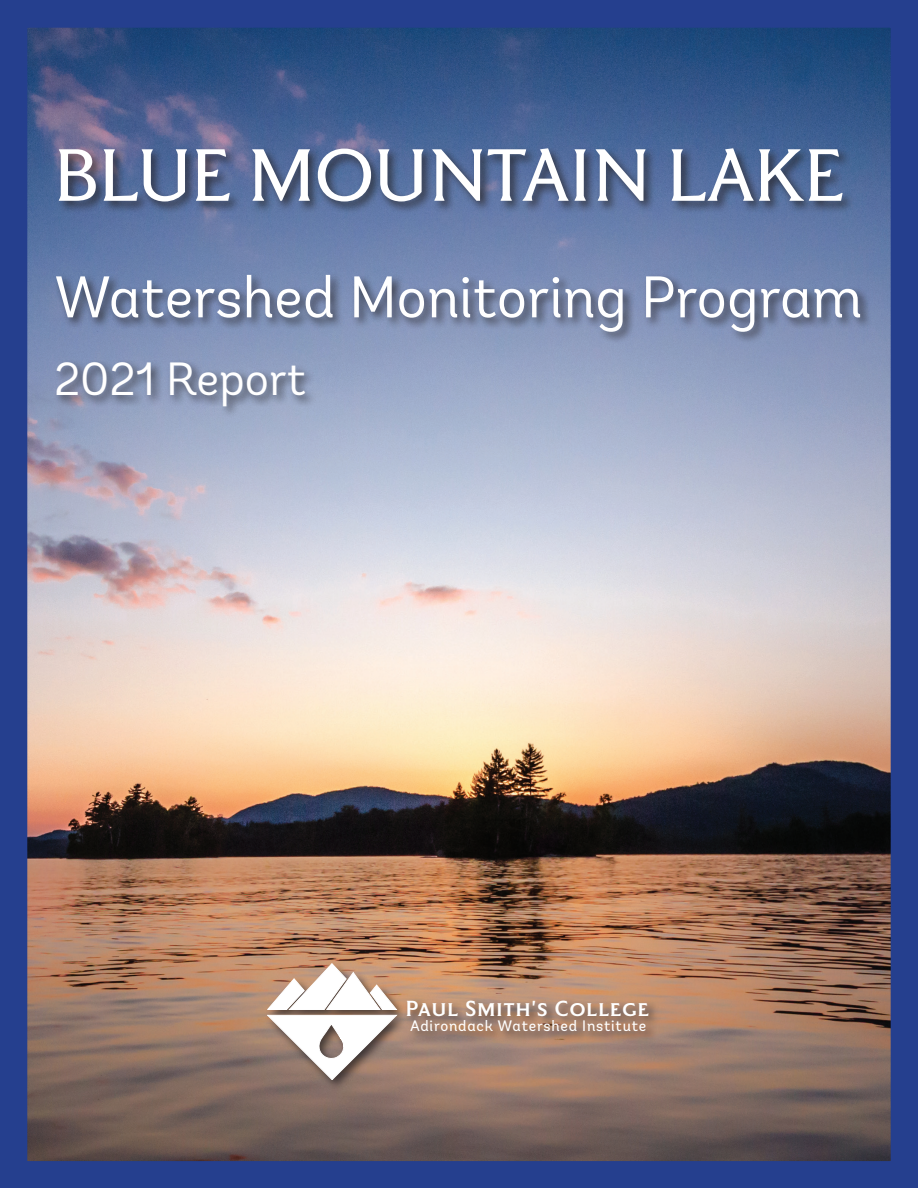
<style>
.page{position:relative;width:918px;height:1188px;background:#fff}
.page>*{position:absolute;margin:0;border:0;box-sizing:border-box;transform-origin:0 0}
.t1{font:85.5px "Grant Avenue";color:#fff}
.t2{font:58.5px "Andes";color:#fff}
.t3{font:46.5px "Andes";color:#fff}
.t4{font:500 25.2px "Grant Avenue";letter-spacing:.05em;color:#fff}
.t5{font:15.15px "Andes W04";letter-spacing:.05em;color:#fff}
</style>
<div class="page">
<img style="left:0;top:0;width:918px;height:1188px">
<h1 class="t1" style="left:54px;top:132px;width:791px">BLUE MOUNTAIN LAKE</h1>
<h2 class="t2" style="left:54px;top:262px;width:810px">Watershed Monitoring Program</h2>
<h3 class="t3" style="left:54px;top:351px;width:253px">2021 Report</h3>
<h3 class="t4" style="left:406px;top:995px;width:245px">Paul Smith's College</h3>
<p class="t5" style="left:410px;top:1017px;width:238px">Adirondack Watershed Institute</p>
</div>
